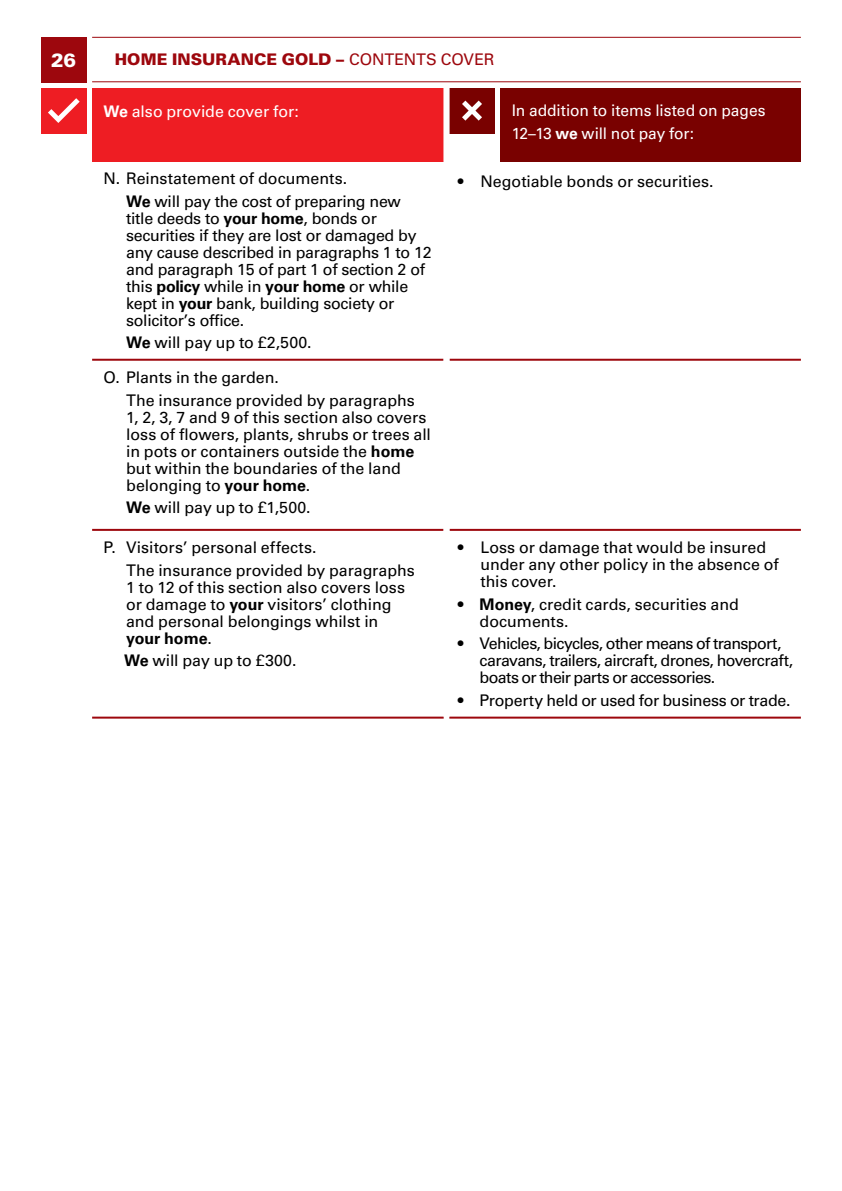
<style>
.page{position:relative;width:842px;height:1191px;background:#fff}
.page>*{position:absolute;margin:0;border:0;box-sizing:border-box;transform-origin:0 0}
.t1{font:900 19px "Univers LT";color:#fff}
.t2{font:16px/17px "Univers LT";letter-spacing:-.01em;color:#000}
.t3{font:16px/17px "Univers LT";letter-spacing:-.04em;color:#000}
.t4{font:16px/22.6px "Univers LT";letter-spacing:-.005em;color:#fff}
.t5{font:900 16px "Univers LT";color:#9d070d}
.s1{font-weight:400}
.s2{font-weight:700}
</style>
<div class="page">
<div style="left:41px;top:37px;width:45px;height:45px;background:#9d070d"></div>
<hr style="left:92px;top:37px;width:709px;height:1px;background:#9d070d">
<hr style="left:92px;top:81px;width:709px;height:1px;background:#9d070d">
<div style="left:500px;top:88px;width:301px;height:74px;background:#790100"></div>
<div style="left:449px;top:88px;width:46px;height:45px;background:#790100"></div>
<svg style="left:462px;top:101px;width:20px;height:20px"></svg>
<div style="left:41px;top:88px;width:45px;height:45px;background:#ee1d23"></div>
<svg style="left:48px;top:98px;width:32px;height:25px"></svg>
<div style="left:92px;top:88px;width:354px;height:74px;background:#ee1d23"></div>
<hr style="left:92px;top:716px;width:354px;height:2px;background:#9d070d">
<hr style="left:446px;top:716px;width:355px;height:2px;background:#9d070d">
<hr style="left:92px;top:359px;width:352px;height:2px;background:#9d070d">
<hr style="left:449px;top:359px;width:352px;height:2px;background:#9d070d">
<hr style="left:92px;top:529px;width:352px;height:2px;background:#9d070d">
<hr style="left:449px;top:529px;width:352px;height:2px;background:#9d070d">
<div style="left:444px;top:85px;width:5px;height:1006px;background:#fff"></div>
<p class="t1" style="left:51px;top:48px;width:26px">26</p>
<p class="t5" style="left:115px;top:49px;width:381px">HOME INSURANCE GOLD – <span class="s1">CONTENTS COVER</span></p>
<p class="t4" style="left:103px;top:100px;width:197px"><span class="s2">We</span> also provide cover for:</p>
<p class="t4" style="left:512px;top:99px;width:255px">In addition to items listed on pages<br>12–13 <span class="s2">we</span> will not pay for:</p>
<p class="t2" style="left:126px;top:167px;width:276px;line-height:22.6px;text-indent:-23px">N. Reinstatement of documents.<br><span class="s2">We</span> will pay the cost of preparing new</p>
<p class="t2" style="left:126px;top:209px;width:307px">title deeds to <span class="s2">your home</span>, bonds or securities if they are lost or damaged by any cause described in paragraphs 1 to 12 and paragraph 15 of part 1 of section 2 of this <span class="s2">policy</span> while in <span class="s2">your home</span> or while kept in <span class="s2">your</span> bank, building society or solicitor’s office.</p>
<p class="t2" style="left:126px;top:334px;width:187px"><span class="s2">We</span> will pay up to £2,500.</p>
<p class="t2" style="left:126px;top:366px;width:290px;line-height:22.6px;text-indent:-23px">O. Plants in the garden.<br>The insurance provided by paragraphs</p>
<p class="t2" style="left:126px;top:408px;width:306px">1, 2, 3, 7 and 9 of this section also covers loss of flowers, plants, shrubs or trees all in pots or containers outside the <span class="s2">home </span>but within the boundaries of the land belonging to <span class="s2">your home</span>.</p>
<p class="t2" style="left:126px;top:499px;width:186px"><span class="s2">We</span> will pay up to £1,500.</p>
<p class="t2" style="left:126px;top:536px;width:290px;line-height:22.6px;text-indent:-23px">P. Visitors’ personal effects.<br>The insurance provided by paragraphs</p>
<p class="t2" style="left:126px;top:579px;width:280px">1 to 12 of this section also covers loss or damage to <span class="s2">your</span> visitors’ clothing and personal belongings whilst in <span class="s2">your home</span>.</p>
<p class="t2" style="left:124px;top:652px;width:174px"><span class="s2">We</span> will pay up to £300.</p>
<p class="t2" style="left:458px;top:173px;width:257px">• Negotiable bonds or securities.</p>
<p class="t2" style="left:480px;top:539px;width:300px;text-indent:-23px">• Loss or damage that would be insured under any other policy in the absence of this cover.</p>
<p class="t2" style="left:480px;top:595px;width:261px;text-indent:-22px">• <span class="s2">Money</span>, credit cards, securities and documents.</p>
<p class="t3" style="left:480px;top:635px;width:315px;text-indent:-22px">• Vehicles, bicycles, other means of transport, caravans, trailers, aircraft, drones, hovercraft, boats or their parts or accessories.</p>
<p class="t2" style="left:458px;top:692px;width:334px">• Property held or used for business or trade.</p>
</div>
